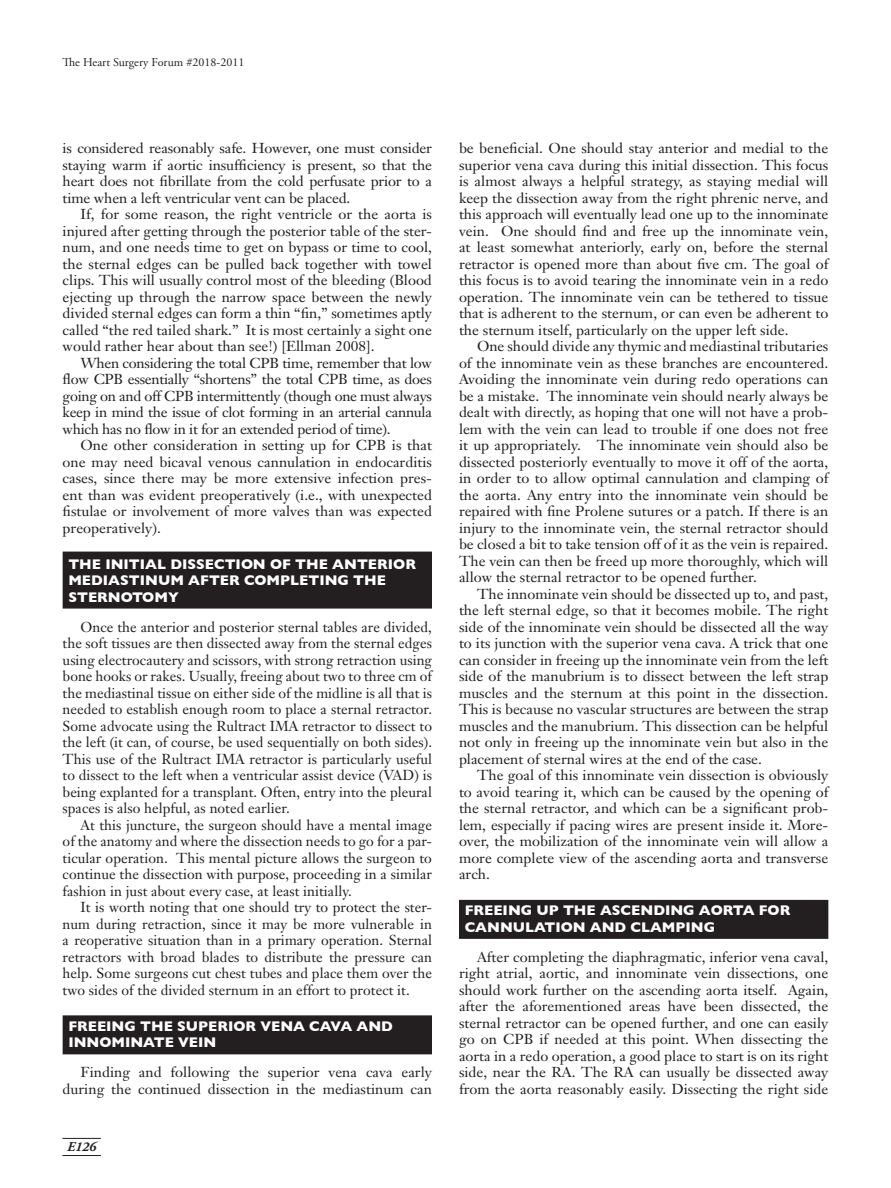
<style>
.page{position:relative;width:891px;height:1188px;background:#fff}
.page>*{position:absolute;margin:0;border:0;box-sizing:border-box;transform-origin:0 0}
.Body_Text{font:14.25px/16.5px "Janson Text";color:#231f20;text-align:justify;scale:1.04 1}
.Body_Text-2{font:14.25px/16.5px "Janson Text";color:#231f20;text-align:justify}
.H1___2_Lines{font:700 14.25px/16.5px "Gill Sans";color:#fff}
.H1___3_Lines{font:700 14.25px/16.5px "Gill Sans";color:#fff}
.t1{font:italic 700 13.5px "Adobe Garamond Pro";color:#231f20}
.t2{font:12px "Adobe Garamond Pro";letter-spacing:.005em;color:#231f20}
</style>
<div class="page">
<hr style="left:62px;top:1138px;width:39px;height:1px;background:#231f20">
<hr style="left:62px;top:1155px;width:39px;height:1px;background:#231f20">
<div style="left:63px;top:552px;width:369px;height:57px;background:#231f20"></div>
<div style="left:63px;top:1015px;width:369px;height:39px;background:#231f20"></div>
<div style="left:459px;top:900px;width:369px;height:39px;background:#231f20"></div>
<p class="t2" style="left:62px;top:55px;width:184px">The Heart Surgery Forum #2018-2011</p>
<p class="Body_Text" style="left:63px;top:140px;width:357px">is considered reasonably safe. However, one must consider staying warm if aortic insufficiency is present, so that the heart does not fibrillate from the cold perfusate prior to a time when a left ventricular vent can be placed.</p>
<p class="Body_Text" style="left:63px;top:206px;width:357px;text-indent:18px">If, for some reason, the right ventricle or the aorta is injured after getting through the posterior table of the ster&shy;num, and one needs time to get on bypass or time to cool, the sternal edges can be pulled back together with towel clips. This will usually control most of the bleeding (Blood ejecting up through the narrow space between the newly divided sternal edges can form a thin “fin,” sometimes aptly called “the red tailed shark.” It is most certainly a sight one would rather hear about than see!) [Ellman 2008].</p>
<p class="Body_Text" style="left:63px;top:354px;width:357px;text-indent:18px">When considering the total CPB time, remember that low flow CPB essentially “shortens” the total CPB time, as does going on and off CPB intermittently (though one must always keep in mind the issue of clot forming in an arterial cannula which has no flow in it for an extended period of time).</p>
<p class="Body_Text" style="left:63px;top:437px;width:357px;text-indent:18px">One other consideration in setting up for CPB is that one may need bicaval venous cannulation in endocarditis cases, since there may be more extensive infection pres&shy;ent than was evident preoperatively (i.e., with unexpected fistulae or involvement of more valves than was expected preoperatively).</p>
<p class="H1___3_Lines" style="left:68px;top:555px;width:349px">THE INITIAL DISSECTION OF THE ANTERIOR<br>MEDIASTINUM AFTER COMPLETING THE<br>STERNOTOMY</p>
<p class="Body_Text-2" style="left:63px;top:618px;width:371px;text-indent:18px">Once the anterior and posterior sternal tables are divided, the soft tissues are then dissected away from the sternal edges using electrocautery and scissors, with strong retraction using bone hooks or rakes. Usually, freeing about two to three cm of the mediastinal tissue on either side of the midline is all that is needed to establish enough room to place a sternal retractor.<br>Some advocate using the Rultract IMA retractor to dissect to the left (it can, of course, be used sequentially on both sides).<br>This use of the Rultract IMA retractor is particularly useful to dissect to the left when a ventricular assist device (VAD) is being explanted for a transplant. Often, entry into the pleural spaces is also helpful, as noted earlier.</p>
<p class="Body_Text-2" style="left:63px;top:816px;width:371px;text-indent:18px">At this juncture, the surgeon should have a mental image of the anatomy and where the dissection needs to go for a par&shy;ticular operation. This mental picture allows the surgeon to continue the dissection with purpose, proceeding in a similar fashion in just about every case, at least initially.</p>
<p class="Body_Text-2" style="left:63px;top:899px;width:371px;text-indent:18px">It is worth noting that one should try to protect the ster&shy;num during retraction, since it may be more vulnerable in a reoperative situation than in a primary operation. Sternal retractors with broad blades to distribute the pressure can help. Some surgeons cut chest tubes and place them over the two sides of the divided sternum in an effort to protect it.</p>
<p class="H1___2_Lines" style="left:68px;top:1017px;width:326px">FREEING THE SUPERIOR VENA CAVA AND<br>INNOMINATE VEIN</p>
<p class="Body_Text" style="left:63px;top:1064px;width:357px;text-align:right">Finding and following the superior vena cava early during the continued dissection in the mediastinum can</p>
<p class="t1" style="left:67px;top:1139px;width:31px">E126</p>
<p class="Body_Text" style="left:459px;top:140px;width:357px">be beneficial. One should stay anterior and medial to the superior vena cava during this initial dissection. This focus is almost always a helpful strategy, as staying medial will keep the dissection away from the right phrenic nerve, and this approach will eventually lead one up to the innominate vein. One should find and free up the innominate vein, at least somewhat anteriorly, early on, before the sternal retractor is opened more than about five cm. The goal of this focus is to avoid tearing the innominate vein in a redo operation. The innominate vein can be tethered to tissue that is adherent to the sternum, or can even be adherent to the sternum itself, particularly on the upper left side.</p>
<p class="Body_Text" style="left:459px;top:338px;width:357px;text-indent:18px">One should divide any thymic and mediastinal tributaries of the innominate vein as these branches are encountered.<br>Avoiding the innominate vein during redo operations can be a mistake. The innominate vein should nearly always be dealt with directly, as hoping that one will not have a prob&shy;lem with the vein can lead to trouble if one does not free it up appropriately. The innominate vein should also be dissected posteriorly eventually to move it off of the aorta, in order to to allow optimal cannulation and clamping of the aorta. Any entry into the innominate vein should be repaired with fine Prolene sutures or a patch. If there is an injury to the innominate vein, the sternal retractor should be closed a bit to take tension off of it as the vein is repaired.<br>The vein can then be freed up more thoroughly, which will allow the sternal retractor to be opened further.</p>
<p class="Body_Text" style="left:459px;top:585px;width:357px;text-indent:18px">The innominate vein should be dissected up to, and past, the left sternal edge, so that it becomes mobile. The right side of the innominate vein should be dissected all the way to its junction with the superior vena cava. A trick that one can consider in freeing up the innominate vein from the left side of the manubrium is to dissect between the left strap muscles and the sternum at this point in the dissection.<br>This is because no vascular structures are between the strap muscles and the manubrium. This dissection can be helpful not only in freeing up the innominate vein but also in the placement of sternal wires at the end of the case.</p>
<p class="Body_Text" style="left:459px;top:767px;width:357px;text-indent:18px">The goal of this innominate vein dissection is obviously to avoid tearing it, which can be caused by the opening of the sternal retractor, and which can be a significant prob&shy;lem, especially if pacing wires are present inside it. More&shy;over, the mobilization of the innominate vein will allow a more complete view of the ascending aorta and transverse arch.</p>
<p class="H1___2_Lines" style="left:465px;top:902px;width:327px">FREEING UP THE ASCENDING AORTA FOR<br>CANNULATION AND CLAMPING</p>
<p class="Body_Text" style="left:459px;top:948px;width:357px;text-indent:18px">After completing the diaphragmatic, inferior vena caval, right atrial, aortic, and innominate vein dissections, one should work further on the ascending aorta itself. Again, after the aforementioned areas have been dissected, the sternal retractor can be opened further, and one can easily go on CPB if needed at this point. When dissecting the aorta in a redo operation, a good place to start is on its right side, near the RA. The RA can usually be dissected away from the aorta reasonably easily. Dissecting the right side</p>
</div>
